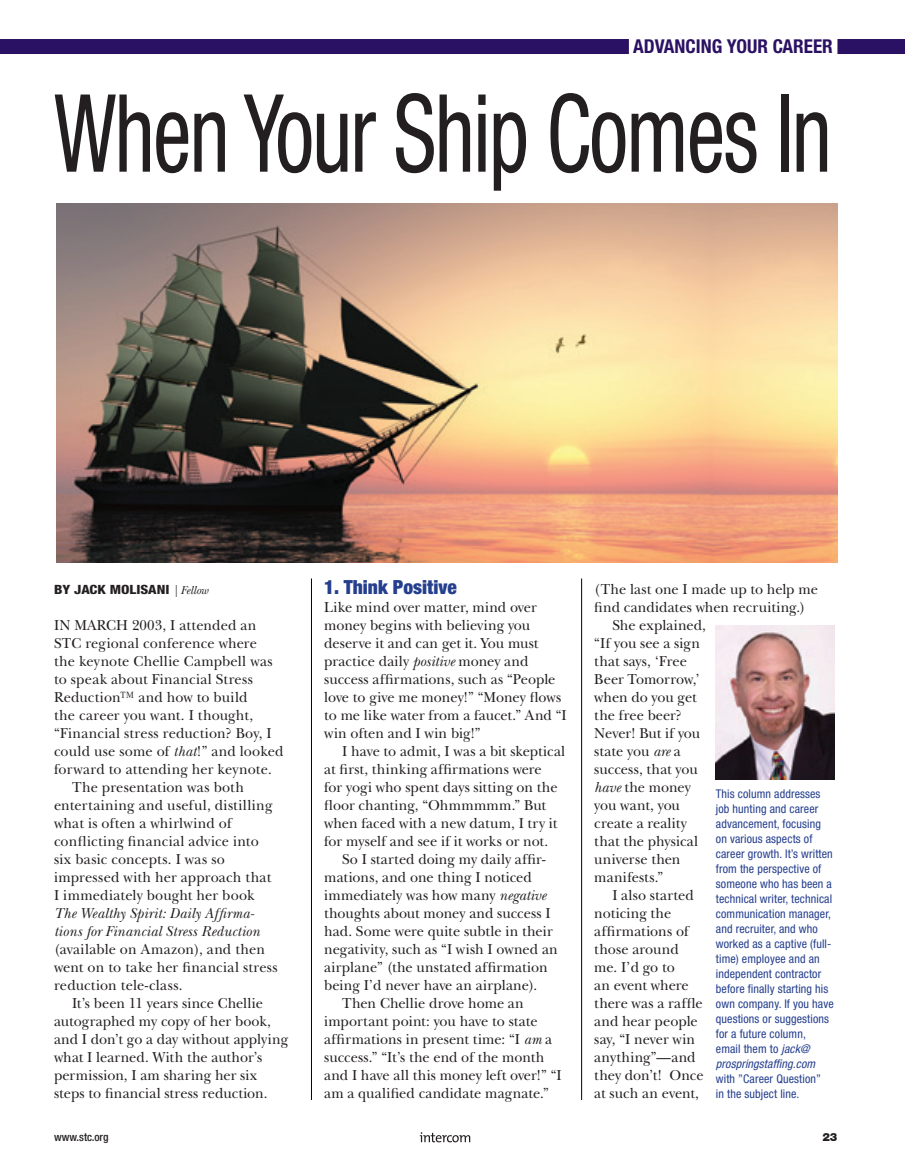
<style>
.page{position:relative;width:905px;height:1175px;background:#fff}
.page>*{position:absolute;margin:0;border:0;box-sizing:border-box;transform-origin:0 0}
.t1{font:condensed 108px "Helvetica Neue LT Std";letter-spacing:-.02em;color:#231f20;scale:.8 1}
.t2{font:900 condensed 19.5px "Helvetica Neue LT Std";color:#253f8e}
.t3{font:700 condensed 19.2px "Helvetica Neue LT Std";color:#2b1163}
.t4{font:15px/18px "New Baskerville Std";color:#231f20;scale:.96 1}
.t5{font:italic 15px/18px "New Baskerville Std";letter-spacing:.015em;color:#231f20;scale:.96 1}
.t6{font:15px "New Baskerville Std";letter-spacing:.02em;color:#231f20;scale:.96 1}
.t7{font:800 condensed 12.75px "Helvetica Neue LT Std";color:#231f20;scale:1.15 1}
.t8{font:condensed 12px/15px "Helvetica Neue LT Std";letter-spacing:.01em;color:#253f8e}
.t9{font:500 condensed 11.25px "Helvetica Neue LT Std";color:#231f20}
.t10{font:900 11.25px "Helvetica Neue LT Std";color:#231f20}
.s1{font-family:"New Baskerville Std";font-weight:400;font-style:italic;font-stretch:normal;font-size:12px}
.s2{font-style:italic}
</style>
<div class="page">
<hr style="left:311px;top:578px;width:1px;height:522px;background:#040503">
<hr style="left:581px;top:578px;width:1px;height:522px;background:#040503">
<img style="left:56px;top:204px;width:781px;height:358px">
<img style="left:716px;top:625px;width:118px;height:154px">
<svg style="left:419px;top:1132px;width:51px;height:10px"></svg>
<div style="left:837px;top:39px;width:67px;height:15px;background:#2b1163"></div>
<div style="left:0;top:39px;width:629px;height:15px;background:#2b1163"></div>
<p class="t3" style="left:633px;top:35px;width:201px">ADVANCING YOUR CAREER</p>
<h1 class="t1" style="left:54px;top:71px;width:973px">When Your Ship Comes In</h1>
<p class="t7" style="left:54px;top:582px;width:136px">BY JACK MOLISANI <span class="s1">| Fellow</span></p>
<p class="t4" style="left:54px;top:616px;width:212px">IN MARCH 2003, I attended an</p>
<p class="t4" style="left:54px;top:634px;width:213px">STC regional conference where</p>
<p class="t6" style="left:54px;top:652px;width:229px">the keynote Chellie Campbell was</p>
<p class="t4" style="left:54px;top:670px;width:209px">to speak about Financial Stress</p>
<p class="t4" style="left:54px;top:688px;width:203px">Reduction™ and how to build</p>
<p class="t4" style="left:54px;top:706px;width:209px">the career you want. I thought,</p>
<p class="t4" style="left:54px;top:724px;width:228px">“Financial stress reduction? Boy, I</p>
<p class="t4" style="left:54px;top:742px;width:241px">could use some of <span class="s2">that</span>!” and looked</p>
<p class="t4" style="left:54px;top:760px;width:228px">forward to attending her keynote.</p>
<p class="t6" style="left:72px;top:778px;width:181px">The presentation was both</p>
<p class="t4" style="left:54px;top:796px;width:229px">entertaining and useful, distilling</p>
<p class="t4" style="left:54px;top:814px;width:188px">what is often a whirlwind of</p>
<p class="t4" style="left:54px;top:832px;width:215px">conflicting financial advice into</p>
<p class="t4" style="left:54px;top:850px;width:179px">six basic concepts. I was so</p>
<p class="t4" style="left:54px;top:868px;width:228px">impressed with her approach that</p>
<p class="t4" style="left:54px;top:886px;width:210px">I immediately bought her book</p>
<p class="t5" style="left:54px;top:904px;width:216px">The Wealthy Spirit: Daily Affirma&shy;tions for Financial Stress Reduction</p>
<p class="t4" style="left:54px;top:940px;width:234px">(available on Amazon), and then went on to take her financial stress reduction tele-class.</p>
<p class="t4" style="left:54px;top:994px;width:245px;text-indent:18px">It’s been 11 years since Chellie autographed my copy of her book, and I don’t go a day without applying what I learned. With the author’s permission, I am sharing her six steps to financial stress reduction.</p>
<h2 class="t2" style="left:324px;top:575px;width:134px">1. Think Positive</h2>
<p class="t4" style="left:324px;top:598px;width:254px">Like mind over matter, mind over money begins with believing you deserve it and can get it. You must practice daily <span class="s2">positive</span> money and success affirmations, such as “People love to give me money!” “Money flows to me like water from a faucet.” And “I win often and I win big!”</p>
<p class="t4" style="left:324px;top:742px;width:253px;text-indent:18px">I have to admit, I was a bit skeptical at first, thinking affirmations were<br>for yogi who spent days sitting on the floor chanting, “Ohmmmmm.” But when faced with a new datum, I try it for myself and see if it works or not.</p>
<p class="t4" style="left:342px;top:850px;width:213px">So I started doing my daily affir-</p>
<p class="t4" style="left:324px;top:868px;width:218px">mations, and one thing I noticed</p>
<p class="t4" style="left:324px;top:886px;width:232px">immediately was how many <span class="s2">negative</span></p>
<p class="t4" style="left:324px;top:904px;width:237px">thoughts about money and success I</p>
<p class="t4" style="left:324px;top:922px;width:240px">had. Some were quite subtle in their</p>
<p class="t4" style="left:324px;top:940px;width:245px">negativity, such as “I wish I owned an</p>
<p class="t4" style="left:324px;top:958px;width:234px">airplane” (the unstated affirmation</p>
<p class="t4" style="left:324px;top:976px;width:223px">being I’d never have an airplane).</p>
<p class="t4" style="left:342px;top:994px;width:191px">Then Chellie drove home an</p>
<p class="t4" style="left:324px;top:1012px;width:224px">important point: you have to state</p>
<p class="t4" style="left:324px;top:1030px;width:239px">affirmations in present time: “I <span class="s2">am</span> a</p>
<p class="t4" style="left:324px;top:1048px;width:231px">success.” “It’s the end of the month</p>
<p class="t4" style="left:324px;top:1066px;width:249px">and I have all this money left over!” “I</p>
<p class="t4" style="left:324px;top:1084px;width:235px">am a qualified candidate magnate.”</p>
<p class="t4" style="left:594px;top:580px;width:234px">(The last one I made up to help me</p>
<p class="t4" style="left:594px;top:598px;width:221px">find candidates when recruiting.)</p>
<p class="t4" style="left:612px;top:616px;width:99px">She explained,</p>
<p class="t4" style="left:594px;top:634px;width:112px">“If you see a sign</p>
<p class="t4" style="left:594px;top:652px;width:98px">that says, ‘Free</p>
<p class="t4" style="left:594px;top:670px;width:111px">Beer Tomorrow,’</p>
<p class="t4" style="left:594px;top:688px;width:108px">when do you get</p>
<p class="t4" style="left:594px;top:706px;width:92px">the free beer?</p>
<p class="t4" style="left:594px;top:724px;width:112px">Never! But if you</p>
<p class="t4" style="left:594px;top:742px;width:92px">state you <span class="s2">are</span> a</p>
<p class="t4" style="left:594px;top:760px;width:109px">success, that you</p>
<p class="t4" style="left:594px;top:778px;width:103px"><span class="s2">have</span> the money</p>
<p class="t4" style="left:594px;top:796px;width:91px">you want, you</p>
<p class="t4" style="left:594px;top:814px;width:98px">create a reality</p>
<p class="t4" style="left:594px;top:832px;width:110px">that the physical</p>
<p class="t4" style="left:594px;top:850px;width:91px">universe then</p>
<p class="t4" style="left:594px;top:868px;width:73px">manifests.”</p>
<p class="t4" style="left:612px;top:886px;width:86px">I also started</p>
<p class="t4" style="left:594px;top:904px;width:82px">noticing the</p>
<p class="t4" style="left:594px;top:922px;width:101px">affirmations of</p>
<p class="t4" style="left:594px;top:940px;width:89px">those around</p>
<p class="t4" style="left:594px;top:958px;width:85px">me. I’d go to</p>
<p class="t4" style="left:594px;top:976px;width:100px">an event where</p>
<p class="t4" style="left:594px;top:994px;width:114px">there was a raffle</p>
<p class="t4" style="left:594px;top:1012px;width:109px">and hear people</p>
<p class="t4" style="left:594px;top:1030px;width:107px">say, “I never win</p>
<p class="t4" style="left:594px;top:1048px;width:107px">anything”—and</p>
<p class="t4" style="left:594px;top:1066px;width:115px">they don’t! Once</p>
<p class="t4" style="left:594px;top:1084px;width:111px">at such an event,</p>
<p class="t8" style="left:716px;top:786px;width:119px">This column addresses job hunting and career advancement, focusing on various aspects of career growth. It’s written from the perspective of someone who has been a technical writer, technical communication manager, and recruiter, and who worked as a captive (full&shy;time) employee and an independent contractor before finally starting his own company. If you have questions or suggestions for a future column,<br>email them to <span class="s2">jack@ prospringstaffing.com</span></p>
<p class="t8" style="left:716px;top:1071px;width:107px">with ”Career Question” in the subject line.</p>
<p class="t9" style="left:54px;top:1130px;width:56px">www.stc.org</p>
<p class="t10" style="left:822px;top:1130px;width:17px">23</p>
</div>
